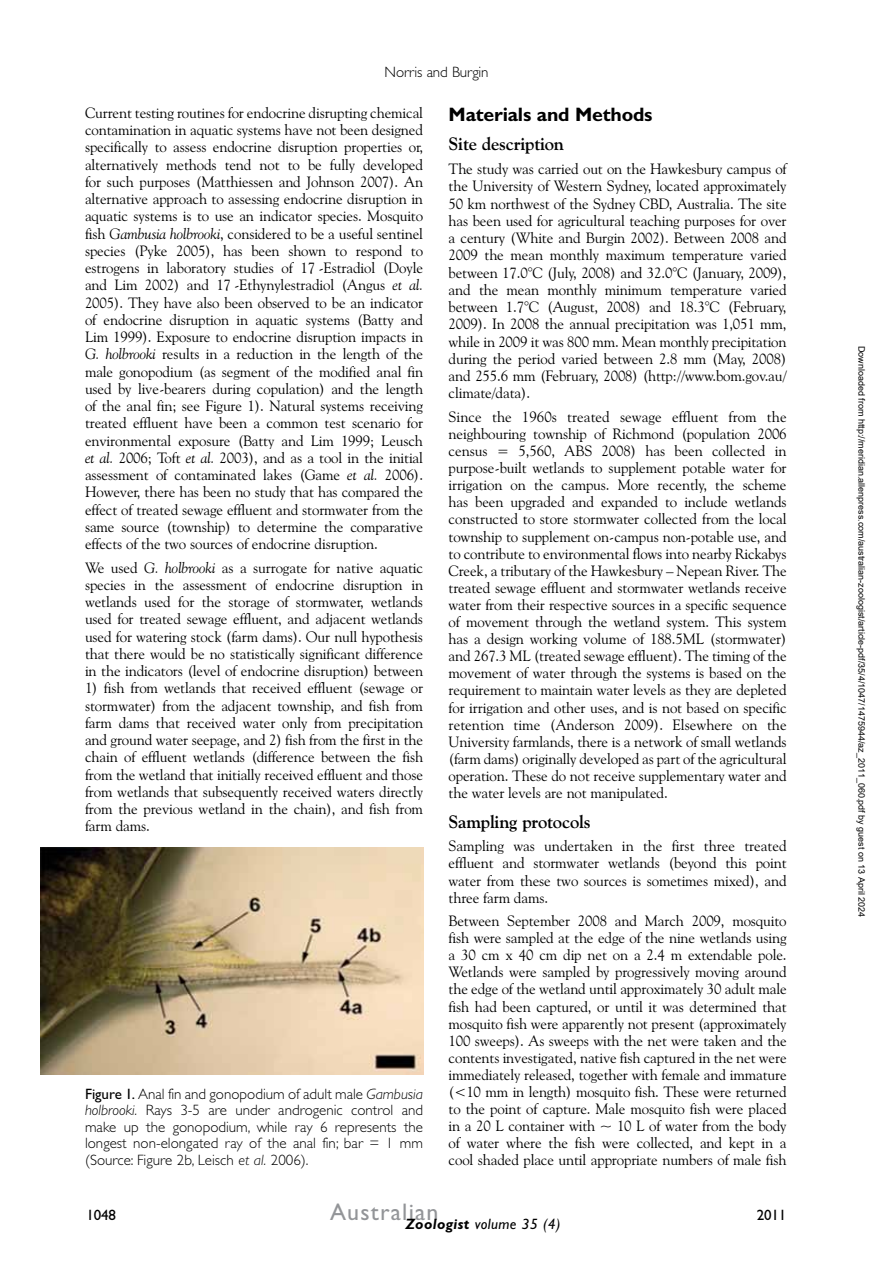
<style>
.page{position:relative;width:893px;height:1263px;background:#fff}
.page>*{position:absolute;margin:0;border:0;box-sizing:border-box;transform-origin:0 0}
.t1{font:24px "Gill Sans";letter-spacing:.05em;color:#939598}
.t2{font:700 19.5px "Gill Sans";letter-spacing:-.01em;color:#000}
.t3{font:700 18px "Goudy Old Style BT";letter-spacing:-.01em;color:#000}
.t4{font:15px/17.2px "Goudy Old Style BT";letter-spacing:-.01em;color:#000;text-align:justify}
.t5{font:300 15px/16.5px "Gill Sans";color:#000;text-align:justify}
.t6{font:italic 15px "Gill Sans";letter-spacing:.025em;color:#000}
.t7{font:15px "Gill Sans";letter-spacing:-.01em;color:#000}
.t8{font:9px "Arial";color:#000}
.s1{font-style:italic}
.s2{font-weight:400}
.s3{font-weight:700}
</style>
<div class="page">
<img style="left:40px;top:847px;width:383px;height:228px">
<p class="t5" style="left:385px;top:63px;width:106px">Norris and Burgin</p>
<p class="t4" style="left:85px;top:104px;width:340px">Current testing routines for endocrine disrupting chemical contamination in aquatic systems have not been designed specifically to assess endocrine disruption properties or, alternatively methods tend not to be fully developed for such purposes (Matthiessen and Johnson 2007). An alternative approach to assessing endocrine disruption in aquatic systems is to use an indicator species. Mosquito fish <span class="s1">Gambusia holbrooki</span>, considered to be a useful sentinel species (Pyke 2005), has been shown to respond to estrogens in laboratory studies of 17β-Estradiol (Doyle and Lim 2002) and 17 -Ethynylestradiol (Angus <span class="s1">et al.<br></span>2005). They have also been observed to be an indicator of endocrine disruption in aquatic systems (Batty and Lim 1999). Exposure to endocrine disruption impacts in <span class="s1">G. holbrooki</span> results in a reduction in the length of the male gonopodium (as segment of the modified anal fin used by live-bearers during copulation) and the length of the anal fin; see Figure 1). Natural systems receiving treated effluent have been a common test scenario for environmental exposure (Batty and Lim 1999; Leusch <span class="s1">et al.</span> 2006; Toft <span class="s1">et al.</span> 2003), and as a tool in the initial assessment of contaminated lakes (Game <span class="s1">et al.</span> 2006).<br>However, there has been no study that has compared the effect of treated sewage effluent and stormwater from the same source (township) to determine the comparative effects of the two sources of endocrine disruption.</p>
<p class="t4" style="left:85px;top:559px;width:340px">We used <span class="s1">G. holbrooki</span> as a surrogate for native aquatic species in the assessment of endocrine disruption in wetlands used for the storage of stormwater, wetlands used for treated sewage effluent, and adjacent wetlands used for watering stock (farm dams). Our null hypothesis that there would be no statistically significant difference in the indicators (level of endocrine disruption) between</p>
<p class="t4" style="left:85px;top:679px;width:340px">1) fish from wetlands that received effluent (sewage or stormwater) from the adjacent township, and fish from farm dams that received water only from precipitation and ground water seepage, and 2) fish from the first in the chain of effluent wetlands (difference between the fish from the wetland that initially received effluent and those from wetlands that subsequently received waters directly from the previous wetland in the chain), and fish from farm dams.</p>
<p class="t5" style="left:85px;top:1086px;width:340px"><span class="s2">Figure 1.</span> Anal fin and gonopodium of adult male <span class="s1">Gambusia holbrooki.</span> Rays 3-5 are under androgenic control and make up the gonopodium, while ray 6 represents the longest non-elongated ray of the anal fin; bar = 1 mm (Source: Figure 2b, Leisch <span class="s1">et al.</span> 2006).</p>
<h2 class="t2" style="left:449px;top:101px;width:205px">Materials and Methods</h2>
<p class="t3" style="left:449px;top:133px;width:117px">Site description</p>
<p class="t4" style="left:449px;top:160px;width:340px">The study was carried out on the Hawkesbury campus of the University of Western Sydney, located approximately 50 km northwest of the Sydney CBD, Australia. The site has been used for agricultural teaching purposes for over a century (White and Burgin 2002). Between 2008 and 2009 the mean monthly maximum temperature varied between 17.0°C (July, 2008) and 32.0°C (January, 2009), and the mean monthly minimum temperature varied between 1.7°C (August, 2008) and 18.3°C (February, 2009). In 2008 the annual precipitation was 1,051 mm, while in 2009 it was 800 mm. Mean monthly precipitation during the period varied between 2.8 mm (May, 2008) and 255.6 mm (February, 2008) (http://www.bom.gov.au/ climate/data).</p>
<p class="t4" style="left:449px;top:408px;width:340px">Since the 1960s treated sewage effluent from the neighbouring township of Richmond (population 2006 census = 5,560, ABS 2008) has been collected in purpose-built wetlands to supplement potable water for irrigation on the campus. More recently, the scheme has been upgraded and expanded to include wetlands constructed to store stormwater collected from the local township to supplement on-campus non-potable use, and to contribute to environmental flows into nearby Rickabys Creek, a tributary of the Hawkesbury – Nepean River. The treated sewage effluent and stormwater wetlands receive water from their respective sources in a specific sequence of movement through the wetland system. This system has a design working volume of 188.5ML (stormwater) and 267.3 ML (treated sewage effluent). The timing of the movement of water through the systems is based on the requirement to maintain water levels as they are depleted for irrigation and other uses, and is not based on specific retention time (Anderson 2009). Elsewhere on the University farmlands, there is a network of small wetlands (farm dams) originally developed as part of the agricultural operation. These do not receive supplementary water and the water levels are not manipulated.</p>
<p class="t3" style="left:449px;top:810px;width:144px">Sampling protocols</p>
<p class="t4" style="left:449px;top:837px;width:340px">Sampling was undertaken in the first three treated effluent and stormwater wetlands (beyond this point water from these two sources is sometimes mixed), and three farm dams.</p>
<p class="t4" style="left:449px;top:912px;width:340px">Between September 2008 and March 2009, mosquito fish were sampled at the edge of the nine wetlands using a 30 cm x 40 cm dip net on a 2.4 m extendable pole.<br>Wetlands were sampled by progressively moving around the edge of the wetland until approximately 30 adult male fish had been captured, or until it was determined that mosquito fish were apparently not present (approximately 100 sweeps). As sweeps with the net were taken and the contents investigated, native fish captured in the net were immediately released, together with female and immature (&lt;10 mm in length) mosquito fish. These were returned to the point of capture. Male mosquito fish were placed in a 20 L container with ~ 10 L of water from the body of water where the fish were collected, and kept in a cool shaded place until appropriate numbers of male fish</p>
<p class="t7" style="left:87px;top:1205px;width:31px">1048</p>
<h1 class="t1" style="left:330px;top:1195px;width:110px">Australian</h1>
<p class="t6" style="left:405px;top:1213px;width:157px"><span class="s3">Zoologist</span> volume 35 (4)</p>
<p class="t7" style="left:757px;top:1204px;width:31px">2011</p>
<p class="t8" style="left:865px;top:346px;width:573px;rotate:90deg">Downloaded from http://meridian.allenpress.com/australian-zoologist/article-pdf/35/4/1047/1475944/az_2011_060.pdf by guest on 13 April 2024</p>
</div>
